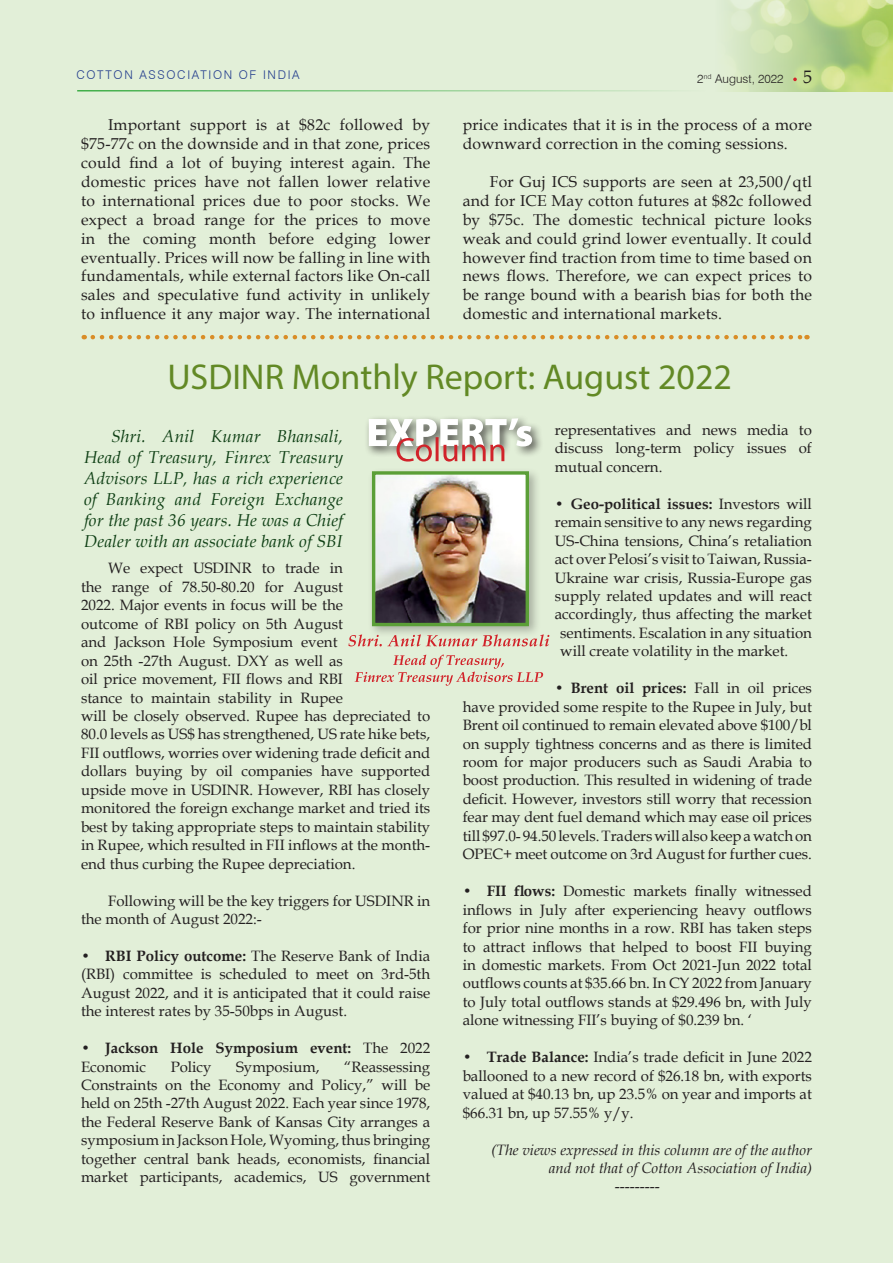
<style>
.page{position:relative;width:893px;height:1263px;background:#e2efd8}
.page>*{position:absolute;margin:0;border:0;box-sizing:border-box;transform-origin:0 0}
.SUB_HEAD{font:36px "Myriad Pro";color:#628925}
.BODY_TEXT{font:italic 17.25px/21px "Book Antiqua";letter-spacing:.01em;color:#0d3e13;text-align:justify}
.BODY_TEXT-2{font:15.75px/18.9px "Book Antiqua";letter-spacing:.015em;color:#231f20;text-align:justify}
.BODY_TEXT-3{font:15px/18.5px "Book Antiqua";color:#231f20;text-align:justify}
.BODY_TEXT-4{font:italic 15px/18.5px "Book Antiqua";color:#231f20;text-align:right}
.BODY_TEXT-5{font:700 15px/18.5px "Book Antiqua";color:#231f20}
.t1{font:300 12px "Swiss 721 BT";letter-spacing:.14em;color:#253f8e}
.t2{font:300 12px "Swiss 721 BT";color:#231f20}
.s1{font-family:"Book Antiqua";font-weight:400;font-size:18px}
.s2{font-weight:400}
.s3{font-weight:700}
</style>
<div class="page">
<img style="left:728px;top:0;width:165px;height:91px">
<hr style="left:77px;top:90px;width:628px;height:2px;background:#40ae49">
<svg style="left:793px;top:78px;width:4px;height:3px"></svg>
<div style="left:364px;top:414px;width:180px;height:44px;background:#231f20;opacity:.75"></div>
<svg style="left:369px;top:418px;width:163px;height:44px"></svg>
<div style="left:367px;top:467px;width:174px;height:171px;background:#231f20;opacity:.3"></div>
<img style="left:376px;top:475px;width:149px;height:147px">
<div style="left:372px;top:471px;width:157px;height:155px;border:3px solid #5b9f37"></div>
<svg style="left:355px;top:655px;width:188px;height:31px"></svg>
<svg style="left:348px;top:634px;width:201px;height:12px"></svg>
<svg style="left:93px;top:335px;width:714px;height:4px"></svg>
<p class="t1" style="left:76px;top:67px;width:225px">COTTON ASSOCIATION OF INDIA</p>
<p class="t2" style="left:697px;top:71px;width:116px">2<sup>nd</sup> August, 2022 <span class="s1">5</span></p>
<p class="BODY_TEXT-2" style="left:81px;top:115px;width:351px;text-indent:27px">Important support is at $82c followed by $75-77c on the downside and in that zone, prices could find a lot of buying interest again. The domestic prices have not fallen lower relative to international prices due to poor stocks. We expect a broad range for the prices to move in the coming month before edging lower eventually. Prices will now be falling in line with fundamentals, while external factors like On-call sales and speculative fund activity in unlikely to influence it any major way. The international</p>
<p class="BODY_TEXT-2" style="left:463px;top:115px;width:351px">price indicates that it is in the process of a more downward correction in the coming sessions.</p>
<p class="BODY_TEXT-2" style="left:463px;top:172px;width:351px;text-indent:27px">For Guj ICS supports are seen at 23,500/qtl and for ICE May cotton futures at $82c followed by $75c. The domestic technical picture looks weak and could grind lower eventually. It could however find traction from time to time based on news flows. Therefore, we can expect prices to be range bound with a bearish bias for both the domestic and international markets.</p>
<p class="SUB_HEAD" style="left:167px;top:355px;width:566px">USDINR Monthly Report: August 2022</p>
<p class="BODY_TEXT" style="left:84px;top:425px;width:260px;text-indent:27px">Shri. Anil Kumar Bhansali, Head of Treasury, Finrex Treasury Advisors LLP, has a rich experience of Banking and Foreign Exchange for the past 36 years. He was a Chief Dealer with an associate bank of SBI</p>
<p class="BODY_TEXT-3" style="left:555px;top:420px;width:259px">representatives and news media to discuss long-term policy issues of mutual concern.</p>
<p class="BODY_TEXT-5" style="left:555px;top:494px;width:259px">• Geo-political issues: <span class="s2">Investors will</span></p>
<p class="BODY_TEXT-3" style="left:555px;top:512px;width:259px">remain sensitive to any news regarding</p>
<p class="BODY_TEXT-3" style="left:555px;top:531px;width:259px">US-China tensions, China’s retaliation</p>
<p class="BODY_TEXT-3" style="left:555px;top:549px;width:259px">act over Pelosi’s visit to Taiwan, Russia-</p>
<p class="BODY_TEXT-3" style="left:555px;top:568px;width:259px">Ukraine war crisis, Russia-Europe gas</p>
<p class="BODY_TEXT-3" style="left:555px;top:586px;width:259px">supply related updates and will react</p>
<p class="BODY_TEXT-3" style="left:555px;top:605px;width:259px">accordingly, thus affecting the market</p>
<p class="BODY_TEXT-3" style="left:560px;top:623px;width:253px">sentiments. Escalation in any situation</p>
<p class="BODY_TEXT-3" style="left:560px;top:642px;width:230px">will create volatility in the market.</p>
<p class="BODY_TEXT-3" style="left:463px;top:678px;width:351px;text-indent:92px"><span class="s3">• Brent oil prices:</span> Fall in oil prices have provided some respite to the Rupee in July, but Brent oil continued to remain elevated above $100/bl on supply tightness concerns and as there is limited room for major producers such as Saudi Arabia to boost production. This resulted in widening of trade deficit. However, investors still worry that recession fear may dent fuel demand which may ease oil prices till $97.0- 94.50 levels.Traderswill alsokeepawatchon OPEC+ meet outcome on 3rd August for further cues.</p>
<p class="BODY_TEXT-3" style="left:463px;top:881px;width:351px"><span class="s3">• FII flows:</span> Domestic markets finally witnessed inflows in July after experiencing heavy outflows for prior nine months in a row. RBI has taken steps to attract inflows that helped to boost FII buying in domestic markets. From Oct 2021-Jun 2022 total outflows counts at $35.66 bn. In CY 2022 from January to July total outflows stands at $29.496 bn, with July alone witnessing FII’s buying of $0.239 bn. ‘</p>
<p class="BODY_TEXT-3" style="left:463px;top:1047px;width:351px"><span class="s3">• Trade Balance:</span> India’s trade deficit in June 2022 ballooned to a new record of $26.18 bn, with exports valued at $40.13 bn, up 23.5% on year and imports at $66.31 bn, up 57.55% y/y.</p>
<p class="BODY_TEXT-4" style="left:491px;top:1140px;width:322px">(The views expressed in this column are of the author and not that of Cotton Association of India)</p>
<p class="BODY_TEXT-3" style="left:615px;top:1177px;width:46px">---------</p>
<p class="BODY_TEXT-3" style="left:81px;top:559px;width:351px;text-align:left;text-indent:27px">We expect USDINR to trade in<br>the range of 78.50-80.20 for August<br>2022. Major events in focus will be the<br>outcome of RBI policy on 5th August<br>and Jackson Hole Symposium event<br>on 25th -27th August. DXY as well as<br>oil price movement, FII flows and RBI<br>stance to maintain stability in Rupee<br>will be closely observed. Rupee has depreciated to 80.0 levels as US$ has strengthened, US rate hike bets, FII outflows, worries over widening trade deficit and dollars buying by oil companies have supported upside move in USDINR. However, RBI has closely monitored the foreign exchange market and tried its best by taking appropriate steps to maintain stability in Rupee, which resulted in FII inflows at the month&shy;end thus curbing the Rupee depreciation.</p>
<p class="BODY_TEXT-3" style="left:81px;top:891px;width:351px;text-indent:27px">Following will be the key triggers for USDINR in the month of August 2022:-</p>
<p class="BODY_TEXT-3" style="left:81px;top:946px;width:351px"><span class="s3">• RBI Policy outcome:</span> The Reserve Bank of India (RBI) committee is scheduled to meet on 3rd-5th August 2022, and it is anticipated that it could raise the interest rates by 35-50bps in August.</p>
<p class="BODY_TEXT-5" style="left:81px;top:1039px;width:351px">• Jackson Hole Symposium event: <span class="s2">The 2022<br>Economic</span></p>
<p class="BODY_TEXT-3" style="left:81px;top:1057px;width:351px;text-indent:263px">“Reassessing Constraints on the Economy and Policy,” will be held on 25th -27th August 2022. Each year since 1978, the Federal Reserve Bank of Kansas City arranges a symposium in Jackson Hole, Wyoming, thus bringing together central bank heads, economists, financial market participants, academics, US government</p>
<p class="BODY_TEXT-3" style="left:171px;top:1057px;width:42px">Policy</p>
<p class="BODY_TEXT-3" style="left:236px;top:1057px;width:85px">Symposium,</p>
</div>
